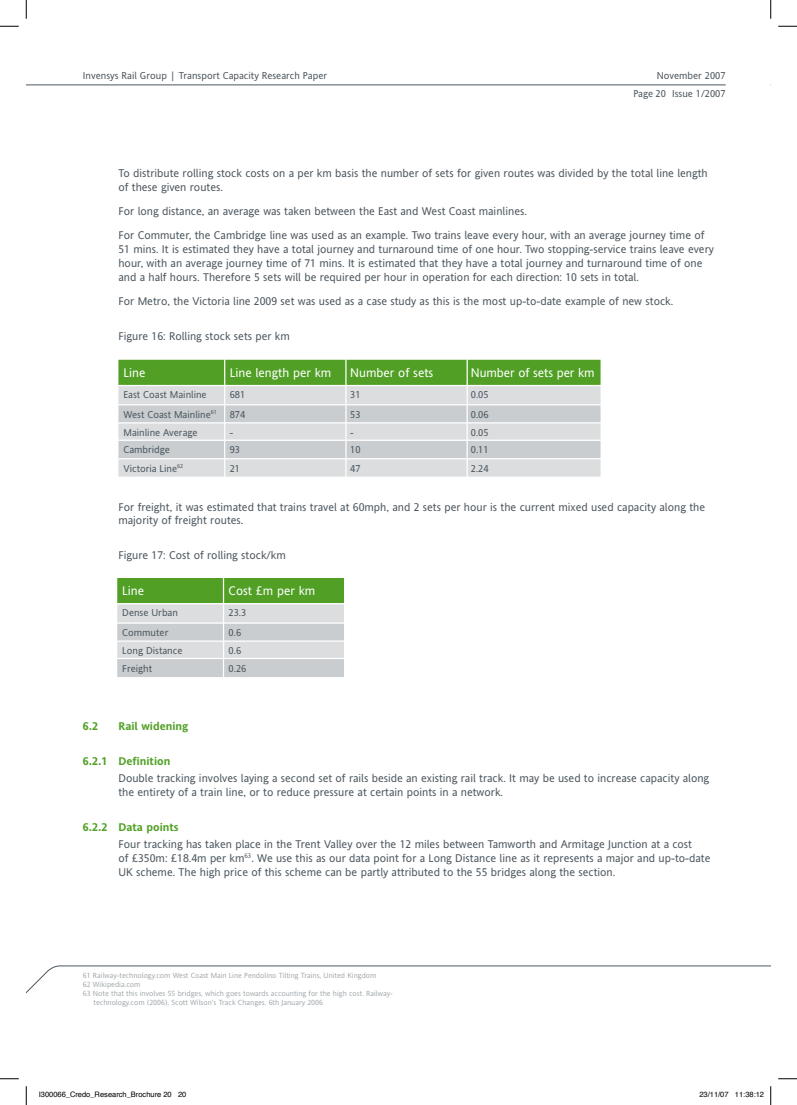
<style>
.page{position:relative;width:797px;height:1105px;background:#fff}
.page>*{position:absolute;margin:0;border:0;box-sizing:border-box;transform-origin:0 0}
.t1{font:12.5px "Invensys Andale";color:#fff}
.t2{font:11.25px/13.8px "Invensys Andale";color:#4c575f}
.t3{font:700 11.25px "Invensys Andale";color:#51a025}
.t4{font:10px/17.5px "Invensys Andale";color:#4c575f;text-align:right}
.t5{font:7.5px "Invensys Andale";color:#a5abaf}
.t6{font:7.5px "Helvetica";color:#000}
</style>
<div class="page">
<hr style="left:26px;top:85px;width:699px;height:1px;background:#4c575f">
<svg style="left:26px;top:965px;width:745px;height:29px"></svg>
<div style="left:118px;top:360px;width:482px;height:25px;background:#51a025"></div>
<div style="left:118px;top:386px;width:482px;height:91px;background:#dbdddf"></div>
<svg style="left:118px;top:405px;width:482px;height:53px;background:#d0d3d5"></svg>
<hr style="left:224px;top:359px;width:1px;height:135px;background:#fff">
<hr style="left:345px;top:359px;width:1px;height:135px;background:#fff">
<hr style="left:466px;top:359px;width:2px;height:135px;background:#fff">
<hr style="left:118px;top:404px;width:483px;height:1px;background:#fff">
<hr style="left:118px;top:422px;width:485px;height:1px;background:#fff">
<hr style="left:118px;top:440px;width:483px;height:1px;background:#fff">
<hr style="left:118px;top:458px;width:483px;height:1px;background:#fff">
<svg style="left:117px;top:578px;width:227px;height:99px;background:#afc7a7"></svg>
<hr style="left:223px;top:578px;width:1px;height:102px;background:#fff">
<hr style="left:117px;top:603px;width:233px;height:1px;background:#fff">
<hr style="left:117px;top:622px;width:233px;height:2px;background:#fff">
<hr style="left:117px;top:640px;width:233px;height:2px;background:#fff">
<hr style="left:117px;top:658px;width:233px;height:1px;background:#fff">
<svg style="left:0;top:25px;width:19px;height:2px"></svg>
<svg style="left:778px;top:25px;width:19px;height:2px"></svg>
<svg style="left:0;top:1078px;width:19px;height:1px"></svg>
<svg style="left:778px;top:1078px;width:19px;height:1px"></svg>
<svg style="left:25px;top:0;width:2px;height:19px"></svg>
<svg style="left:25px;top:1086px;width:2px;height:19px"></svg>
<svg style="left:770px;top:0;width:1px;height:19px"></svg>
<svg style="left:770px;top:1086px;width:1px;height:19px"></svg>
<p class="t4" style="left:83px;top:67px;width:246px">Invensys Rail Group | Transport Capacity Research Paper</p>
<p class="t4" style="left:633px;top:67px;width:94px">November 2007<br>Page 20 Issue 1/2007</p>
<p class="t2" style="left:118px;top:166px;width:591px">To distribute rolling stock costs on a per km basis the number of sets for given routes was divided by the total line length of these given routes.</p>
<p class="t2" style="left:118px;top:199px;width:587px;line-height:24.4px">For long distance, an average was taken between the East and West Coast mainlines.<br>For Commuter, the Cambridge line was used as an example. Two trains leave every hour, with an average journey time of</p>
<p class="t2" style="left:118px;top:242px;width:597px">51 mins. It is estimated they have a total journey and turnaround time of one hour. Two stopping-service trains leave every hour, with an average journey time of 71 mins. It is estimated that they have a total journey and turnaround time of one and a half hours. Therefore 5 sets will be required per hour in operation for each direction: 10 sets in total.</p>
<p class="t2" style="left:118px;top:294px;width:556px">For Metro, the Victoria line 2009 set was used as a case study as this is the most up-to-date example of new stock.</p>
<p class="t2" style="left:118px;top:329px;width:173px">Figure 16: Rolling stock sets per km</p>
<p class="t1" style="left:123px;top:366px;width:24px">Line</p>
<p class="t1" style="left:230px;top:366px;width:103px">Line length per km</p>
<p class="t1" style="left:350px;top:366px;width:85px">Number of sets</p>
<p class="t1" style="left:471px;top:366px;width:125px">Number of sets per km</p>
<p class="t4" style="left:123px;top:386px;width:85px">East Coast Mainline</p>
<p class="t4" style="left:230px;top:386px;width:17px">681</p>
<p class="t4" style="left:350px;top:386px;width:12px">31</p>
<p class="t4" style="left:471px;top:386px;width:19px">0.05</p>
<p class="t4" style="left:123px;top:406px;width:95px">West Coast Mainline<sup>61</sup></p>
<p class="t4" style="left:230px;top:406px;width:17px">874</p>
<p class="t4" style="left:350px;top:406px;width:12px">53</p>
<p class="t4" style="left:471px;top:406px;width:19px">0.06</p>
<p class="t4" style="left:123px;top:423px;width:76px">Mainline Average</p>
<p class="t4" style="left:230px;top:423px;width:5px">-</p>
<p class="t4" style="left:350px;top:423px;width:5px">-</p>
<p class="t4" style="left:471px;top:423px;width:19px">0.05</p>
<p class="t4" style="left:123px;top:441px;width:48px">Cambridge</p>
<p class="t4" style="left:230px;top:441px;width:12px">93</p>
<p class="t4" style="left:350px;top:441px;width:12px">10</p>
<p class="t4" style="left:471px;top:441px;width:19px">0.11</p>
<p class="t4" style="left:123px;top:459px;width:61px">Victoria Line<sup>62</sup></p>
<p class="t4" style="left:230px;top:459px;width:12px">21</p>
<p class="t4" style="left:350px;top:459px;width:12px">47</p>
<p class="t4" style="left:471px;top:459px;width:19px">2.24</p>
<p class="t2" style="left:118px;top:500px;width:588px">For freight, it was estimated that trains travel at 60mph, and 2 sets per hour is the current mixed used capacity along the majority of freight routes.</p>
<p class="t2" style="left:118px;top:549px;width:169px">Figure 17: Cost of rolling stock/km</p>
<p class="t1" style="left:122px;top:584px;width:24px">Line</p>
<p class="t1" style="left:228px;top:584px;width:88px">Cost £m per km</p>
<p class="t4" style="left:122px;top:604px;width:57px">Dense Urban</p>
<p class="t4" style="left:228px;top:604px;width:19px">23.3</p>
<p class="t4" style="left:122px;top:624px;width:48px">Commuter</p>
<p class="t4" style="left:228px;top:624px;width:14px">0.6</p>
<p class="t4" style="left:122px;top:642px;width:62px">Long Distance</p>
<p class="t4" style="left:228px;top:642px;width:14px">0.6</p>
<p class="t4" style="left:122px;top:659px;width:31px">Freight</p>
<p class="t4" style="left:228px;top:659px;width:19px">0.26</p>
<p class="t3" style="left:83px;top:720px;width:17px">6.2</p>
<p class="t3" style="left:118px;top:720px;width:71px">Rail widening</p>
<p class="t3" style="left:83px;top:755px;width:89px">6.2.1 Definition</p>
<p class="t2" style="left:118px;top:772px;width:592px">Double tracking involves laying a second set of rails beside an existing rail track. It may be used to increase capacity along the entirety of a train line, or to reduce pressure at certain points in a network.</p>
<p class="t3" style="left:83px;top:821px;width:97px">6.2.2 Data points</p>
<p class="t2" style="left:118px;top:838px;width:593px">Four tracking has taken place in the Trent Valley over the 12 miles between Tamworth and Armitage Junction at a cost<br>of £350m: £18.4m per km<sup>63</sup>. We use this as our data point for a Long Distance line as it represents a major and up-to-date<br>UK scheme. The high price of this scheme can be partly attributed to the 55 bridges along the section.</p>
<p class="t5" style="left:83px;top:971px;width:295px">61 Railway-technology.com West Coast Main Line Pendolino Tilting Trains, United Kingdom</p>
<p class="t5" style="left:83px;top:980px;width:59px">62 Wikipedia.com</p>
<p class="t5" style="left:83px;top:989px;width:311px">63 Note that this involves 55 bridges, which goes towards accounting for the high cost. Railway-</p>
<p class="t5" style="left:94px;top:998px;width:231px">technology.com (2006), Scott Wilson’s Track Changes. 6th January 2006</p>
<p class="t6" style="left:39px;top:1088px;width:149px">I300066_Credo_Research_Brochure 20 20</p>
<p class="t6" style="left:699px;top:1088px;width:66px">23/11/07 11:38:12</p>
</div>
